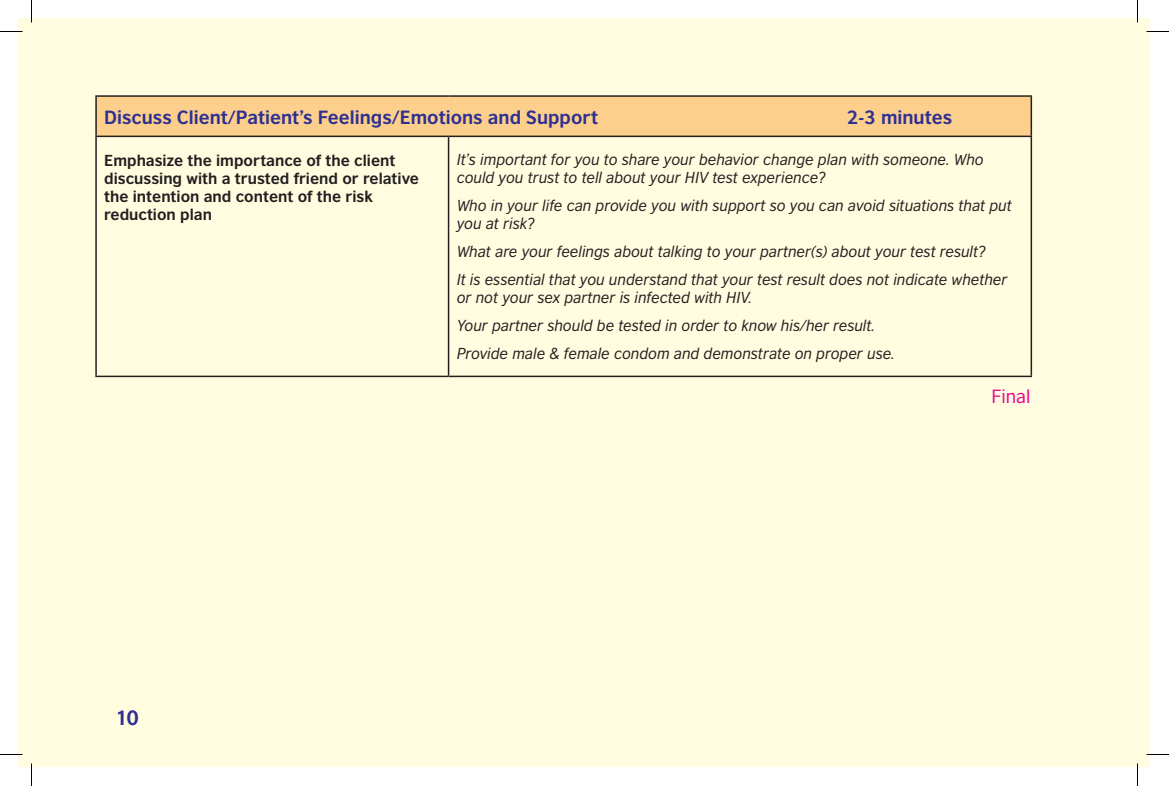
<style>
.page{position:relative;width:1169px;height:786px;background:#fff}
.page>*{position:absolute;margin:0;border:0;box-sizing:border-box;transform-origin:0 0}
.t1{font:700 19.5px "British Council Sans";color:#2e3092}
.t2{font:700 18px "British Council Sans";color:#2e3092}
.t3{font:18px "British Council Sans";color:#ed028c}
.t4{font:italic 15px/28px "British Council Sans";color:#231f20}
.t5{font:700 15px/18px "British Council Sans";color:#231f20}
</style>
<div class="page">
<div style="left:19px;top:19px;width:1131px;height:748px;background:#fffce0"></div>
<div style="left:96px;top:96px;width:935px;height:40px;background:#fdcf8c"></div>
<hr style="left:95px;top:95px;width:353px;height:2px;background:#231f20">
<hr style="left:95px;top:97px;width:2px;height:39px;background:#231f20">
<hr style="left:448px;top:95px;width:584px;height:2px;background:#231f20">
<hr style="left:1030px;top:97px;width:2px;height:39px;background:#231f20">
<hr style="left:95px;top:136px;width:353px;height:1px;background:#231f20">
<hr style="left:95px;top:137px;width:2px;height:239px;background:#231f20">
<hr style="left:448px;top:136px;width:584px;height:1px;background:#231f20">
<hr style="left:448px;top:137px;width:1px;height:239px;background:#231f20">
<hr style="left:1030px;top:137px;width:2px;height:239px;background:#231f20">
<hr style="left:95px;top:376px;width:353px;height:1px;background:#231f20">
<hr style="left:448px;top:376px;width:584px;height:1px;background:#231f20">
<hr style="left:0;top:753px;width:22px;height:2px;background:#fff">
<hr style="left:1146px;top:753px;width:23px;height:2px;background:#fff">
<hr style="left:1136px;top:0;width:2px;height:23px;background:#fff">
<hr style="left:1136px;top:763px;width:2px;height:23px;background:#fff">
<svg style="left:0;top:31px;width:22px;height:1px"></svg>
<svg style="left:1146px;top:31px;width:23px;height:1px"></svg>
<svg style="left:0;top:754px;width:22px;height:1px"></svg>
<svg style="left:1146px;top:754px;width:23px;height:1px"></svg>
<svg style="left:31px;top:0;width:1px;height:23px"></svg>
<svg style="left:31px;top:763px;width:1px;height:23px"></svg>
<svg style="left:1137px;top:0;width:1px;height:23px"></svg>
<svg style="left:1137px;top:763px;width:1px;height:23px"></svg>
<p class="t2" style="left:104px;top:106px;width:495px">Discuss Client/Patient’s Feelings/Emotions and Support</p>
<p class="t2" style="left:847px;top:106px;width:107px">2-3 minutes</p>
<p class="t5" style="left:104px;top:151px;width:316px">Emphasize the importance of the client discussing with a trusted friend or relative the intention and content of the risk reduction plan</p>
<p class="t4" style="left:456px;top:151px;width:528px;line-height:18px">It’s important for you to share your behavior change plan with someone. Who could you trust to tell about your HIV test experience?</p>
<p class="t4" style="left:456px;top:197px;width:556px;line-height:18px">Who in your life can provide you with support so you can avoid situations that put you at risk?</p>
<p class="t4" style="left:456px;top:238px;width:552px">What are your feelings about talking to your partner(s) about your test result?<br>It is essential that you understand that your test result does not indicate whether</p>
<p class="t4" style="left:456px;top:284px;width:439px">or not your sex partner is infected with HIV.<br>Your partner should be tested in order to know his/her result.<br>Provide male &amp; female condom and demonstrate on proper use.</p>
<p class="t3" style="left:991px;top:385px;width:40px">Final</p>
<h1 class="t1" style="left:115px;top:706px;width:25px">10</h1>
</div>
